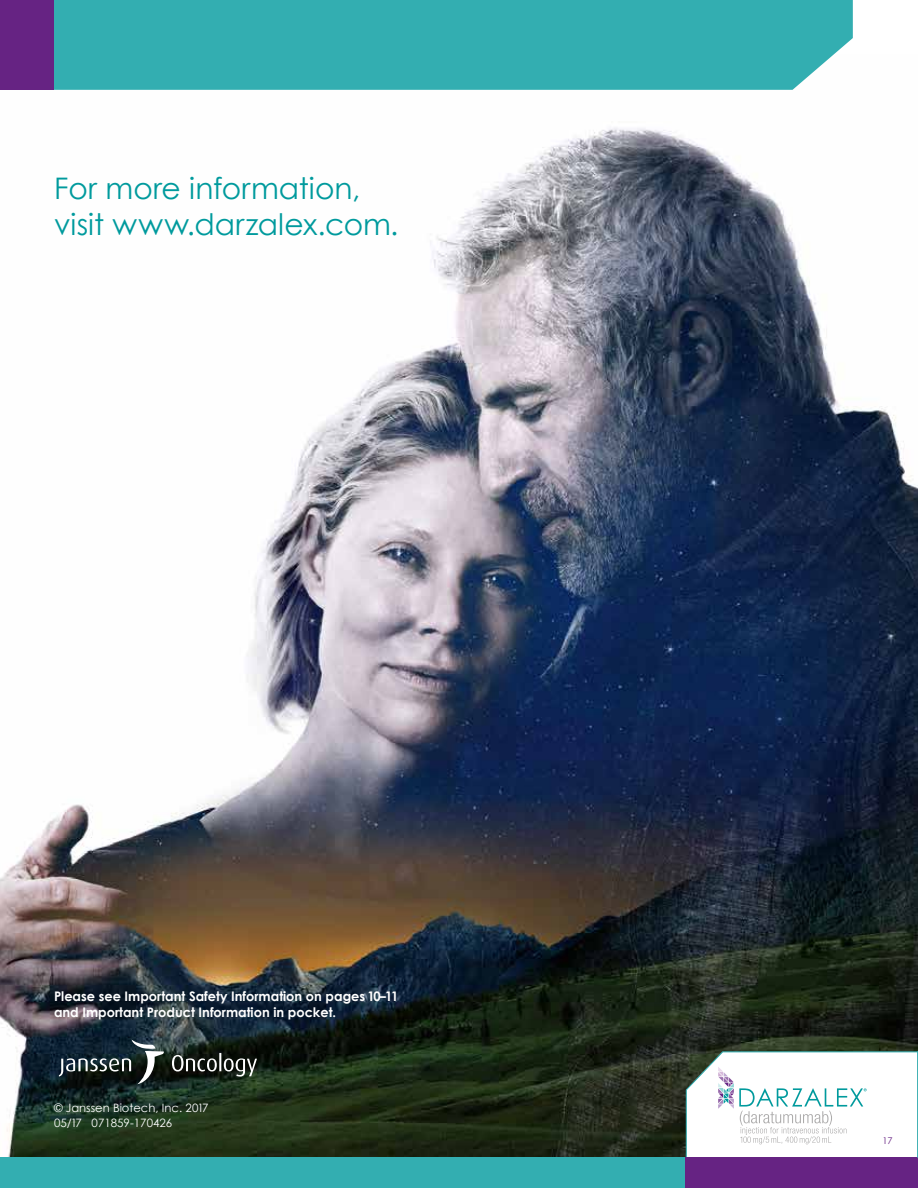
<style>
.page{position:relative;width:918px;height:1188px;background:#fff}
.page>*{position:absolute;margin:0;border:0;box-sizing:border-box;transform-origin:0 0}
.t1{font:29.7px/35.7px "Century Gothic";color:#009a9d}
.t2{font:700 13.2px/16.5px "Century Gothic";color:#fff}
.t3{font:11.55px/14.9px "Century Gothic";color:#fff}
.t4{font:9.3px "Century Gothic";color:#662383}
</style>
<div class="page">
<img style="left:0;top:128px;width:918px;height:1030px">
<div style="left:0;top:1158px;width:707px;height:30px;background:#33aeb1"></div>
<svg style="left:685px;top:1051px;width:232px;height:118px"></svg>
<div style="left:54px;top:0;width:799px;height:90px;background:#33aeb1"></div>
<div style="left:0;top:0;width:54px;height:90px;background:#662383"></div>
<svg style="left:59px;top:1039px;width:198px;height:49px;background:#2d3937"></svg>
<div style="left:686px;top:1158px;width:232px;height:30px;background:#662383"></div>
<hr style="left:917px;top:1051px;width:1px;height:107px;background:#33aeb1">
<h1 class="t1" style="left:54px;top:170px;width:346px">For more information, visit www.darzalex.com.</h1>
<p class="t2" style="left:54px;top:987px;width:346px">Please see Important Safety Information on pages 10–11 and Important Product Information in pocket.</p>
<p class="t3" style="left:54px;top:1100px;width:156px">© Janssen Biotech, Inc. 2017<br>05/17 071859-170426</p>
<p class="t4" style="left:882px;top:1134px;width:12px">17</p>
</div>
